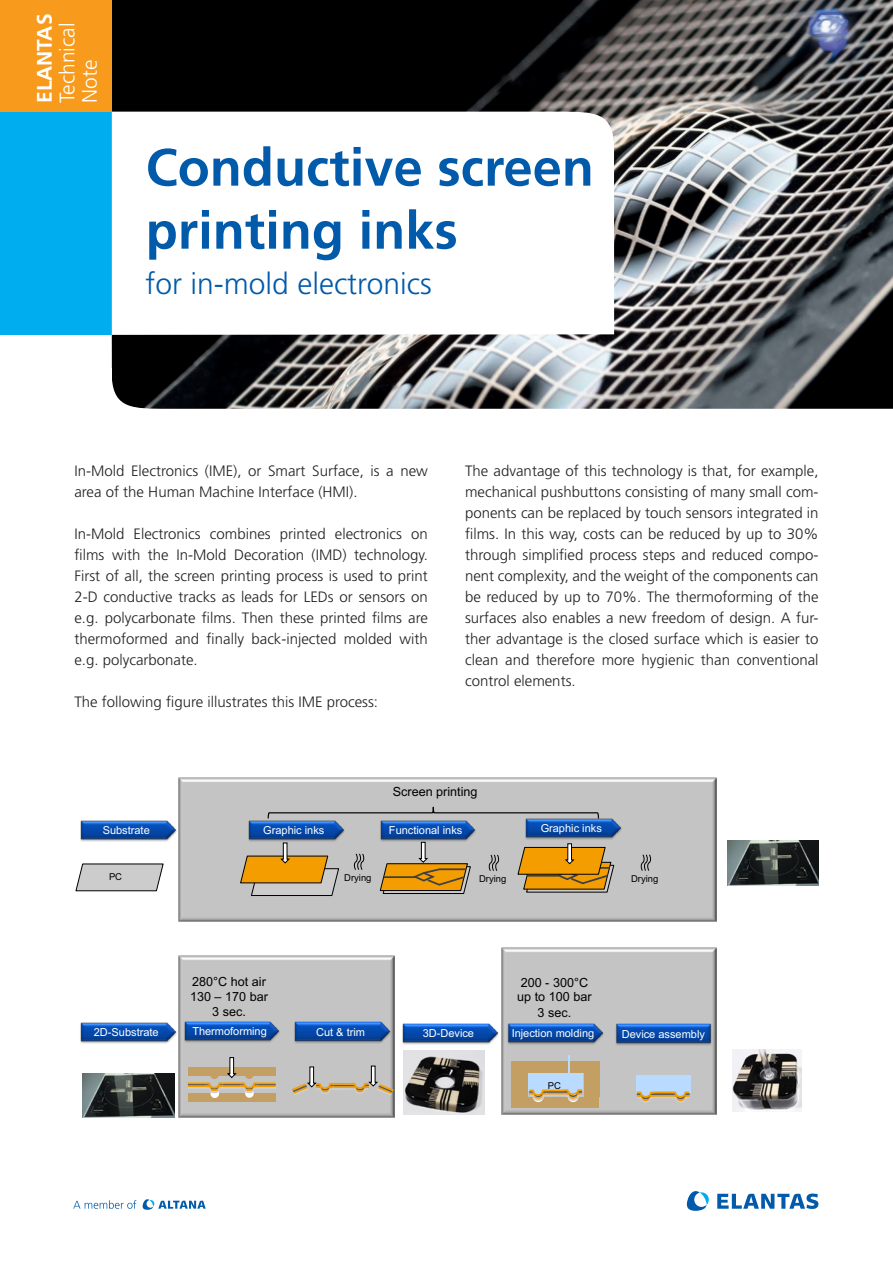
<style>
.page{position:relative;width:893px;height:1263px;background:#fff}
.page>*{position:absolute;margin:0;border:0;box-sizing:border-box;transform-origin:0 0}
.t1{font:700 52.5px/63px "Frutiger LT Std";color:#015aaa}
.t2{font:300 30px "Frutiger LT Std";color:#015aaa}
.t3{font:300 21px/22.5px "Frutiger LT Std";color:#fff}
.t4{font:700 21px "Frutiger LT Std";color:#fff}
.t5{font:300 15px/21px "Frutiger LT Std";color:#231f20;text-align:justify}
.t6{font:12.6px/15px "Arial";color:#000;text-align:center}
.t7{font:11.1px "Arial";color:#fff}
.t8{font:9.45px "Arial";letter-spacing:-.005em;color:#000}
</style>
<div class="page">
<img style="left:112px;top:0;width:781px;height:409px">
<div style="left:0;top:112px;width:112px;height:223px;background:#00aeef"></div>
<svg style="left:112px;top:93px;width:502px;height:242px"></svg>
<div style="left:0;top:0;width:112px;height:112px;background:#f89a1c"></div>
<img style="left:178px;top:777px;width:539px;height:144px">
<img style="left:246px;top:818px;width:100px;height:29px">
<img style="left:378px;top:820px;width:100px;height:27px">
<svg style="left:75px;top:863px;width:89px;height:28px;background:#c1c1c1"></svg>
<img style="left:80px;top:820px;width:97px;height:22px">
<svg style="left:354px;top:853px;width:11px;height:17px"></svg>
<svg style="left:489px;top:854px;width:10px;height:17px"></svg>
<svg style="left:267px;top:806px;width:333px;height:14px;background:#b1b1b1"></svg>
<svg style="left:240px;top:842px;width:99px;height:54px;background:#c9a86d"></svg>
<svg style="left:380px;top:842px;width:91px;height:52px;background:#c09f63"></svg>
<img style="left:524px;top:816px;width:99px;height:29px">
<svg style="left:641px;top:854px;width:10px;height:17px"></svg>
<svg style="left:517px;top:843px;width:97px;height:49px;background:#cb9431"></svg>
<img style="left:728px;top:841px;width:91px;height:44px">
<img style="left:178px;top:956px;width:217px;height:161px">
<img style="left:501px;top:947px;width:216px;height:167px">
<div style="left:188px;top:1093px;width:88px;height:9px;background:#c49f64"></div>
<div style="left:210px;top:1089px;width:9px;height:9px;background:#fff;border-radius:50%"></div>
<div style="left:245px;top:1089px;width:9px;height:9px;background:#fff;border-radius:50%"></div>
<img style="left:182px;top:1019px;width:100px;height:29px">
<img style="left:293px;top:1020px;width:100px;height:29px">
<svg style="left:188px;top:1057px;width:88px;height:37px;background:#c4b294"></svg>
<svg style="left:290px;top:1066px;width:105px;height:31px;background:#beb7a8"></svg>
<div style="left:511px;top:1097px;width:88px;height:10px;background:#c49f64"></div>
<div style="left:511px;top:1083px;width:17px;height:14px;background:#c49f64"></div>
<div style="left:584px;top:1083px;width:15px;height:14px;background:#c49f64"></div>
<div style="left:584px;top:1067px;width:15px;height:15px;background:#c49f64"></div>
<div style="left:511px;top:1067px;width:17px;height:15px;background:#c49f64"></div>
<div style="left:511px;top:1062px;width:57px;height:11px;background:#c49f64"></div>
<div style="left:570px;top:1062px;width:29px;height:11px;background:#c49f64"></div>
<hr style="left:568px;top:1055px;width:2px;height:22px;background:#b9dbff">
<div style="left:528px;top:1073px;width:55px;height:18px;background:#b9dbff"></div>
<img style="left:502px;top:1021px;width:103px;height:30px">
<div style="left:636px;top:1075px;width:55px;height:18px;background:#b9dbff"></div>
<img style="left:612px;top:1022px;width:103px;height:29px">
<svg style="left:528px;top:1088px;width:56px;height:14px"></svg>
<svg style="left:635px;top:1091px;width:56px;height:13px"></svg>
<img style="left:732px;top:1049px;width:70px;height:62px">
<img style="left:80px;top:1022px;width:97px;height:22px">
<img style="left:83px;top:1073px;width:91px;height:45px">
<img style="left:403px;top:1051px;width:81px;height:63px">
<img style="left:402px;top:1023px;width:97px;height:28px">
<svg style="left:717px;top:1193px;width:101px;height:16px"></svg>
<svg style="left:687px;top:1191px;width:22px;height:20px"></svg>
<svg style="left:143px;top:1199px;width:63px;height:11px"></svg>
<svg style="left:73px;top:1200px;width:63px;height:9px"></svg>
<h3 class="t4" style="left:32px;top:103px;width:91px;rotate:-90deg">ELANTAS</h3>
<h3 class="t3" style="left:56px;top:103px;width:82px;rotate:-90deg">Technical<br>Note</h3>
<h1 class="t1" style="left:146px;top:136px;width:450px">Conductive screen printing inks</h1>
<h2 class="t2" style="left:146px;top:266px;width:288px">for in-mold electronics</h2>
<p class="t5" style="left:74px;top:461px;width:355px">In-Mold Electronics (IME), or Smart Surface, is a new area of the Human Machine Interface (HMI).</p>
<p class="t5" style="left:74px;top:524px;width:355px">In-Mold Electronics combines printed electronics on films with the In-Mold Decoration (IMD) technology.<br>First of all, the screen printing process is used to print 2-D conductive tracks as leads for LEDs or sensors on e.g. polycarbonate films. Then these printed films are thermoformed and finally back-injected molded with e.g. polycarbonate.</p>
<p class="t5" style="left:74px;top:692px;width:305px">The following figure illustrates this IME process:</p>
<p class="t5" style="left:465px;top:461px;width:355px">The advantage of this technology is that, for example, mechanical pushbuttons consisting of many small com&shy;ponents can be replaced by touch sensors integrated in films. In this way, costs can be reduced by up to 30% through simplified process steps and reduced compo&shy;nent complexity, and the weight of the components can be reduced by up to 70%. The thermoforming of the surfaces also enables a new freedom of design. A fur&shy;ther advantage is the closed surface which is easier to clean and therefore more hygienic than conventional control elements.</p>
<p class="t6" style="left:393px;top:784px;width:86px">Screen printing</p>
<p class="t7" style="left:541px;top:820px;width:63px">Graphic inks</p>
<p class="t7" style="left:103px;top:822px;width:49px">Substrate</p>
<p class="t7" style="left:263px;top:822px;width:63px">Graphic inks</p>
<p class="t7" style="left:389px;top:822px;width:75px">Functional inks</p>
<p class="t8" style="left:344px;top:871px;width:29px">Drying</p>
<p class="t8" style="left:479px;top:872px;width:29px">Drying</p>
<p class="t8" style="left:109px;top:870px;width:15px">PC</p>
<p class="t8" style="left:631px;top:872px;width:29px">Drying</p>
<p class="t6" style="left:190px;top:974px;width:79px">280°C hot air<br>130 – 170 bar<br>3 sec.</p>
<p class="t6" style="left:517px;top:974px;width:76px">200 - 300°C up to 100 bar<br>3 sec.</p>
<p class="t7" style="left:192px;top:1023px;width:76px">Thermoforming</p>
<p class="t7" style="left:316px;top:1024px;width:50px">Cut &amp; trim</p>
<p class="t7" style="left:94px;top:1024px;width:66px">2D-Substrate</p>
<p class="t7" style="left:423px;top:1026px;width:53px">3D-Device</p>
<p class="t7" style="left:512px;top:1026px;width:84px">Injection molding</p>
<p class="t7" style="left:622px;top:1026px;width:85px">Device assembly</p>
<p class="t8" style="left:548px;top:1079px;width:15px">PC</p>
</div>
